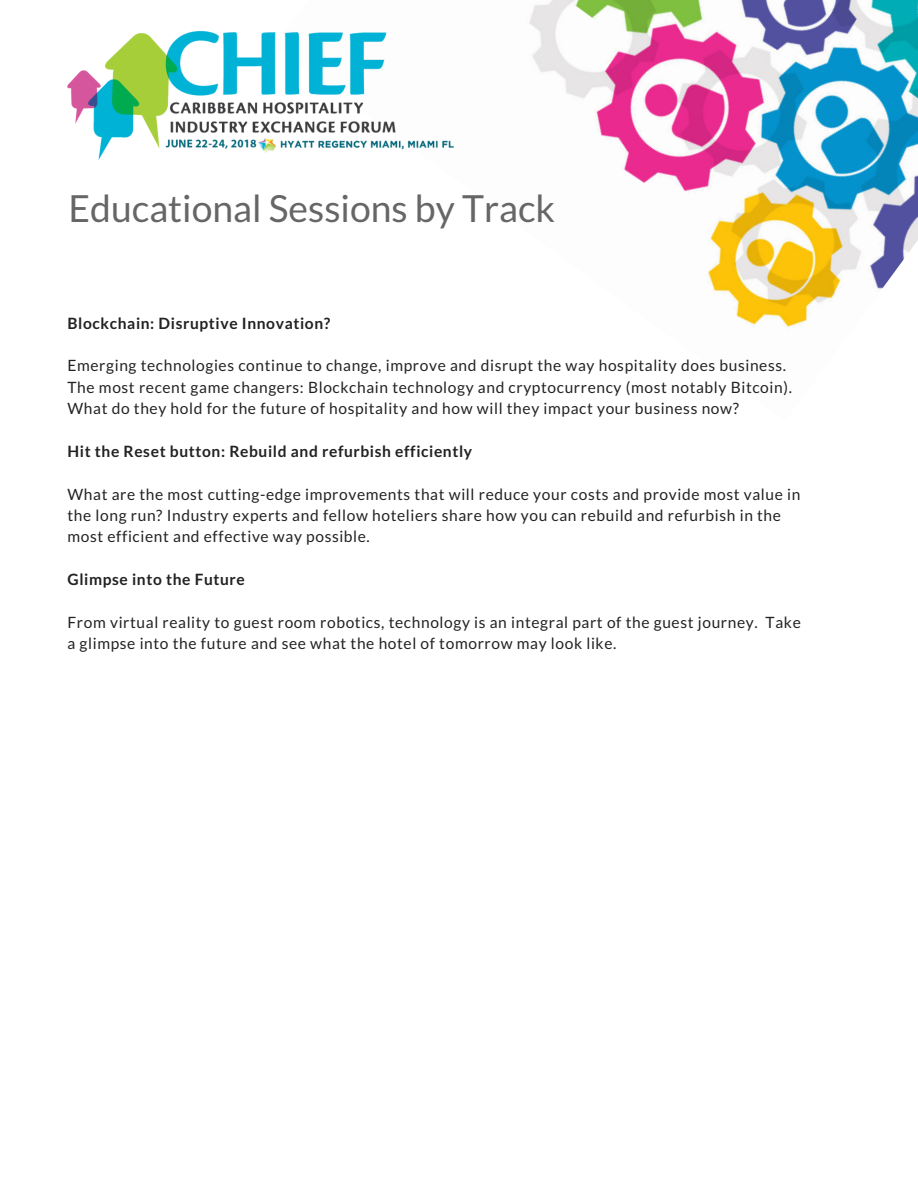
<style>
.page{position:relative;width:918px;height:1188px;background:#fff}
.page>*{position:absolute;margin:0;border:0;box-sizing:border-box;transform-origin:0 0}
.t1{font:37.35px "Lato";color:#666}
.t2{font:15.6px/21.3px "Lato";letter-spacing:.04em;color:#222}
.t3{font:700 15.6px "Lato";letter-spacing:.04em;color:#222}
</style>
<div class="page">
<img style="left:453px;top:0;width:465px;height:327px">
<img style="left:68px;top:32px;width:385px;height:128px">
<h1 class="t1" style="left:69px;top:185px;width:488px">Educational Sessions by Track</h1>
<p class="t3" style="left:68px;top:313px;width:264px">Blockchain: Disruptive Innovation?</p>
<p class="t2" style="left:68px;top:355px;width:726px">Emerging technologies continue to change, improve and disrupt the way hospitality does business.<br>The most recent game changers: Blockchain technology and cryptocurrency (most notably Bitcoin).<br>What do they hold for the future of hospitality and how will they impact your business now?</p>
<p class="t3" style="left:68px;top:441px;width:406px">Hit the Reset button: Rebuild and refurbish efficiently</p>
<p class="t2" style="left:68px;top:483px;width:734px">What are the most cutting-edge improvements that will reduce your costs and provide most value in the long run? Industry experts and fellow hoteliers share how you can rebuild and refurbish in the most efficient and effective way possible.</p>
<p class="t3" style="left:68px;top:570px;width:179px">Glimpse into the Future</p>
<p class="t2" style="left:68px;top:611px;width:735px">From virtual reality to guest room robotics, technology is an integral part of the guest journey. Take a glimpse into the future and see what the hotel of tomorrow may look like.</p>
</div>
